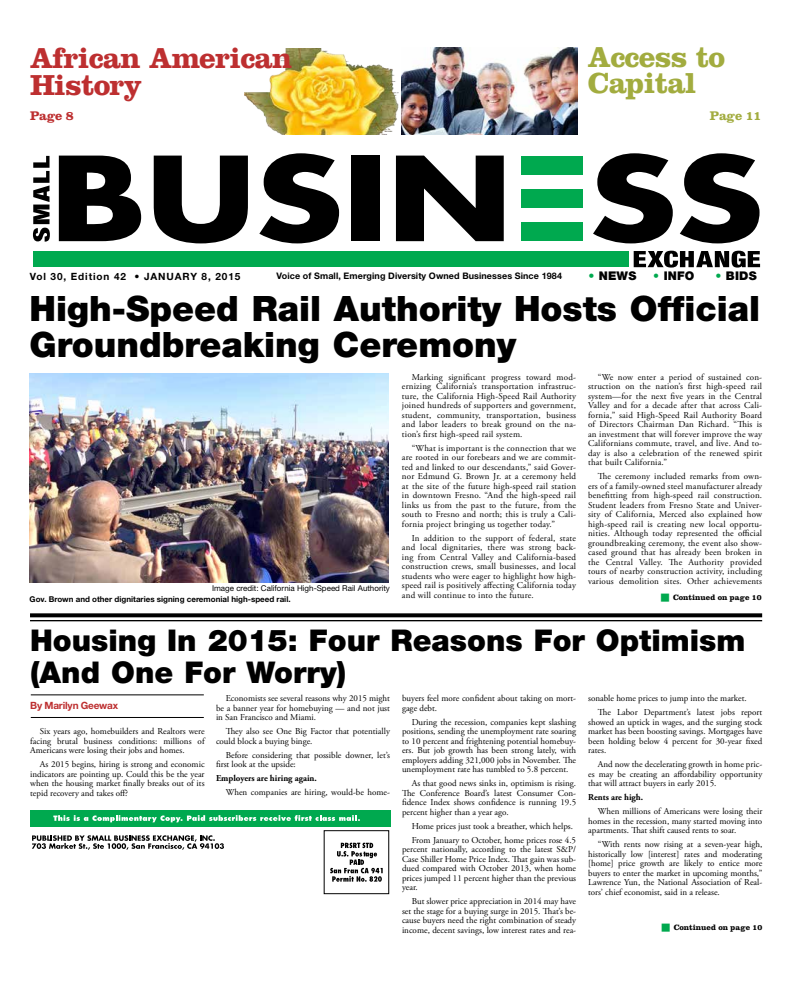
<style>
.page{position:relative;width:792px;height:1008px;background:#fff}
.page>*{position:absolute;margin:0;border:0;box-sizing:border-box;transform-origin:0 0}
.t1{font:900 35px/36px "Helvetica Neue LT Std";color:#000}
.t2{font:900 30px/32px "Helvetica Neue LT Std";color:#000}
.t3{font:700 30px/27px "Clarendon LT Std";letter-spacing:-.025em;color:#bd2f30}
.t4{font:700 30px/26px "Clarendon LT Std";letter-spacing:-.025em;color:#a2ac3f}
.t5{font:700 13px "Clarendon LT Std";letter-spacing:-.025em;color:#a2ac3f}
.t6{font:700 13px "Clarendon LT Std";color:#bd2f30}
.t7{font:900 12px "Helvetica Neue LT Std";letter-spacing:.015em;color:#000}
.t8{font:700 10px "Helvetica Neue LT Std";letter-spacing:.09em;color:#000}
.t9{font:700 10px "Helvetica Neue LT Std";letter-spacing:-.015em;color:#bd2f30}
.t10{font:9px/9.5px "Adobe Garamond Pro";color:#000;text-align:justify}
.t11{font:700 9px "Helvetica Neue LT Std";letter-spacing:.01em;color:#000}
.t12{font:700 9px "Adobe Garamond Pro";color:#000}
.t13{font:700 8px "Helvetica Neue LT Std";color:#000}
.t14{font:8px "Helvetica Neue LT Std";color:#000}
.t15{font:700 8px "Clarendon LT Std";color:#000}
.s1{color:#00a94f}
</style>
<div class="page">
<div style="left:30px;top:810px;width:360px;height:17px;background:#00a94f"></div>
<svg style="left:53px;top:815px;width:307px;height:7px"></svg>
<svg style="left:32px;top:835px;width:192px;height:15px"></svg>
<div style="left:324px;top:830px;width:65px;height:64px;border:1px solid #000"></div>
<svg style="left:330px;top:843px;width:53px;height:39px"></svg>
<hr style="left:30px;top:810px;width:1px;height:126px;background:#000">
<hr style="left:393px;top:810px;width:1px;height:126px;background:#000">
<img style="left:245px;top:48px;width:333px;height:87px">
<svg style="left:30px;top:613px;width:732px;height:4px;background:#151515"></svg>
<hr style="left:30px;top:620px;width:732px;height:1px;background:#000">
<div style="left:33px;top:252px;width:595px;height:15px;background:#00a94f"></div>
<svg style="left:59px;top:156px;width:82px;height:85px"></svg>
<svg style="left:154px;top:156px;width:94px;height:87px"></svg>
<svg style="left:259px;top:153px;width:80px;height:90px"></svg>
<div style="left:351px;top:156px;width:28px;height:85px;background:#000"></div>
<svg style="left:396px;top:156px;width:108px;height:85px"></svg>
<svg style="left:593px;top:153px;width:80px;height:90px"></svg>
<svg style="left:680px;top:153px;width:80px;height:90px"></svg>
<div style="left:521px;top:156px;width:61px;height:19px;background:#00a94f"></div>
<div style="left:521px;top:189px;width:61px;height:19px;background:#00a94f"></div>
<div style="left:521px;top:222px;width:61px;height:19px;background:#00a94f"></div>
<svg style="left:33px;top:156px;width:17px;height:86px"></svg>
<svg style="left:634px;top:251px;width:126px;height:16px"></svg>
<hr style="left:31px;top:717px;width:173px;height:1px;background:#000">
<hr style="left:31px;top:695px;width:173px;height:1px;background:#000">
<img style="left:29px;top:373px;width:360px;height:210px">
<h2 class="t3" style="left:30px;top:44px;width:264px">African American<br>History</h2>
<h3 class="t6" style="left:30px;top:108px;width:45px">Page 8</h3>
<h2 class="t4" style="left:588px;top:44px;width:139px">Access to<br>Capital</h2>
<h3 class="t5" style="left:710px;top:108px;width:53px">Page 11</h3>
<p class="t8" style="left:30px;top:270px;width:212px">Vol 30, Edition 42 • JANUARY 8, 2015</p>
<p class="t11" style="left:277px;top:270px;width:287px">Voice of Small, Emerging Diversity Owned Businesses Since 1984</p>
<h3 class="t7" style="left:588px;top:269px;width:50px"><span class="s1">•</span> NEWS</h3>
<h3 class="t7" style="left:653px;top:269px;width:43px"><span class="s1">•</span> INFO</h3>
<h3 class="t7" style="left:716px;top:269px;width:43px"><span class="s1">•</span> BIDS</h3>
<h1 class="t1" style="left:30px;top:291px;width:732px">High-Speed Rail Authority Hosts Official<br>Groundbreaking Ceremony</h1>
<p class="t10" style="left:402px;top:372px;width:176px;text-indent:10px">Marking significant progress toward mod&shy;ernizing California’s transportation infrastruc&shy;ture, the California High-Speed Rail Authority joined hundreds of supporters and government, student, community, transportation, business and labor leaders to break ground on the na&shy;tion’s first high-speed rail system.</p>
<p class="t10" style="left:402px;top:443px;width:176px;text-indent:10px">“What is important is the connection that we are rooted in our forebears and we are commit&shy;ted and linked to our descendants,” said Gover&shy;nor Edmund G. Brown Jr. at a ceremony held at the site of the future high-speed rail station in downtown Fresno. “And the high-speed rail links us from the past to the future, from the south to Fresno and north; this is truly a Cali&shy;fornia project bringing us together today.”</p>
<p class="t10" style="left:402px;top:533px;width:176px;text-indent:10px">In addition to the support of federal, state and local dignitaries, there was strong back&shy;ing from Central Valley and California-based construction crews, small businesses, and local students who were eager to highlight how high&shy;speed rail is positively affecting California today and will continue to into the future.</p>
<p class="t10" style="left:588px;top:372px;width:176px;text-indent:10px">“We now enter a period of sustained con&shy;struction on the nation’s first high-speed rail system—for the next five years in the Central Valley and for a decade after that across Cali&shy;fornia,” said High-Speed Rail Authority Board of Directors Chairman Dan Richard. “This is an investment that will forever improve the way Californians commute, travel, and live. And to&shy;day is also a celebration of the renewed spirit that built California.”</p>
<p class="t10" style="left:588px;top:472px;width:176px;text-indent:10px">The ceremony included remarks from own&shy;ers of a family-owned steel manufacturer already benefitting from high-speed rail construction.<br>Student leaders from Fresno State and Univer&shy;sity of California, Merced also explained how high-speed rail is creating new local opportu&shy;nities. Although today represented the official groundbreaking ceremony, the event also show&shy;cased ground that has already been broken in the Central Valley. The Authority provided tours of nearby construction activity, including various demolition sites. Other achievements</p>
<p class="t14" style="left:212px;top:584px;width:179px">Image credit: California High-Speed Rail Authority</p>
<p class="t15" style="left:673px;top:592px;width:90px">Continued on page 10</p>
<p class="t13" style="left:30px;top:594px;width:262px">Gov. Brown and other dignitaries signing ceremonial high-speed rail.</p>
<h2 class="t2" style="left:30px;top:624px;width:717px">Housing In 2015: Four Reasons For Optimism (And One For Worry)</h2>
<p class="t10" style="left:30px;top:727px;width:176px;text-indent:10px">Six years ago, homebuilders and Realtors were facing brutal business conditions: millions of Americans were losing their jobs and homes.</p>
<p class="t10" style="left:30px;top:760px;width:176px;text-indent:10px">As 2015 begins, hiring is strong and economic indicators are pointing up. Could this be the year when the housing market finally breaks out of its tepid recovery and takes off?</p>
<p class="t10" style="left:216px;top:694px;width:175px;text-indent:10px">Economists see several reasons why 2015 might be a banner year for homebuying — and not just in San Francisco and Miami.</p>
<p class="t10" style="left:216px;top:727px;width:175px;text-indent:10px">They also see One Big Factor that potentially could block a buying binge.</p>
<p class="t10" style="left:216px;top:750px;width:175px;text-indent:10px">Before considering that possible downer, let’s first look at the upside:</p>
<p class="t12" style="left:216px;top:773px;width:102px">Employers are hiring again.</p>
<p class="t10" style="left:226px;top:788px;width:166px">When companies are hiring, would-be home-</p>
<p class="t10" style="left:402px;top:694px;width:176px">buyers feel more confident about taking on mort&shy;gage debt.</p>
<p class="t10" style="left:402px;top:717px;width:176px;text-indent:10px">During the recession, companies kept slashing positions, sending the unemployment rate soaring to 10 percent and frightening potential homebuy&shy;ers. But job growth has been strong lately, with employers adding 321,000 jobs in November. The unemployment rate has tumbled to 5.8 percent.</p>
<p class="t10" style="left:402px;top:779px;width:176px;text-indent:10px">As that good news sinks in, optimism is rising.<br>The Conference Board’s latest Consumer Con&shy;fidence Index shows confidence is running 19.5 percent higher than a year ago.</p>
<p class="t10" style="left:412px;top:819px;width:166px;line-height:14px">Home prices just took a breather, which helps.<br>From January to October, home prices rose 4.5</p>
<p class="t10" style="left:402px;top:845px;width:176px">percent nationally, according to the latest S&amp;P/ Case Shiller Home Price Index. That gain was sub&shy;dued compared with October 2013, when home prices jumped 11 percent higher than the previous year.</p>
<p class="t10" style="left:402px;top:897px;width:176px;text-indent:10px">But slower price appreciation in 2014 may have set the stage for a buying surge in 2015. That’s be&shy;cause buyers need the right combination of steady income, decent savings, low interest rates and rea-</p>
<p class="t10" style="left:598px;top:692px;width:166px;line-height:14px;text-indent:-10px">sonable home prices to jump into the market.<br>The Labor Department’s latest jobs report</p>
<p class="t10" style="left:588px;top:717px;width:176px">showed an uptick in wages, and the surging stock market has been boosting savings. Mortgages have been holding below 4 percent for 30-year fixed rates.</p>
<p class="t10" style="left:588px;top:760px;width:176px;text-indent:10px">And now the decelerating growth in home pric&shy;es may be creating an affordability opportunity that will attract buyers in early 2015.</p>
<p class="t12" style="left:588px;top:792px;width:57px">Rents are high.</p>
<p class="t10" style="left:588px;top:807px;width:176px;text-indent:10px">When millions of Americans were losing their homes in the recession, many started moving into apartments. That shift caused rents to soar.</p>
<p class="t10" style="left:588px;top:840px;width:176px;text-indent:10px">“With rents now rising at a seven-year high, historically low [interest] rates and moderating [home] price growth are likely to entice more buyers to enter the market in upcoming months,” Lawrence Yun, the National Association of Real&shy;tors’ chief economist, said in a release.</p>
<p class="t15" style="left:674px;top:922px;width:90px">Continued on page 10</p>
<p class="t9" style="left:30px;top:700px;width:90px">By Marilyn Geewax</p>
</div>
